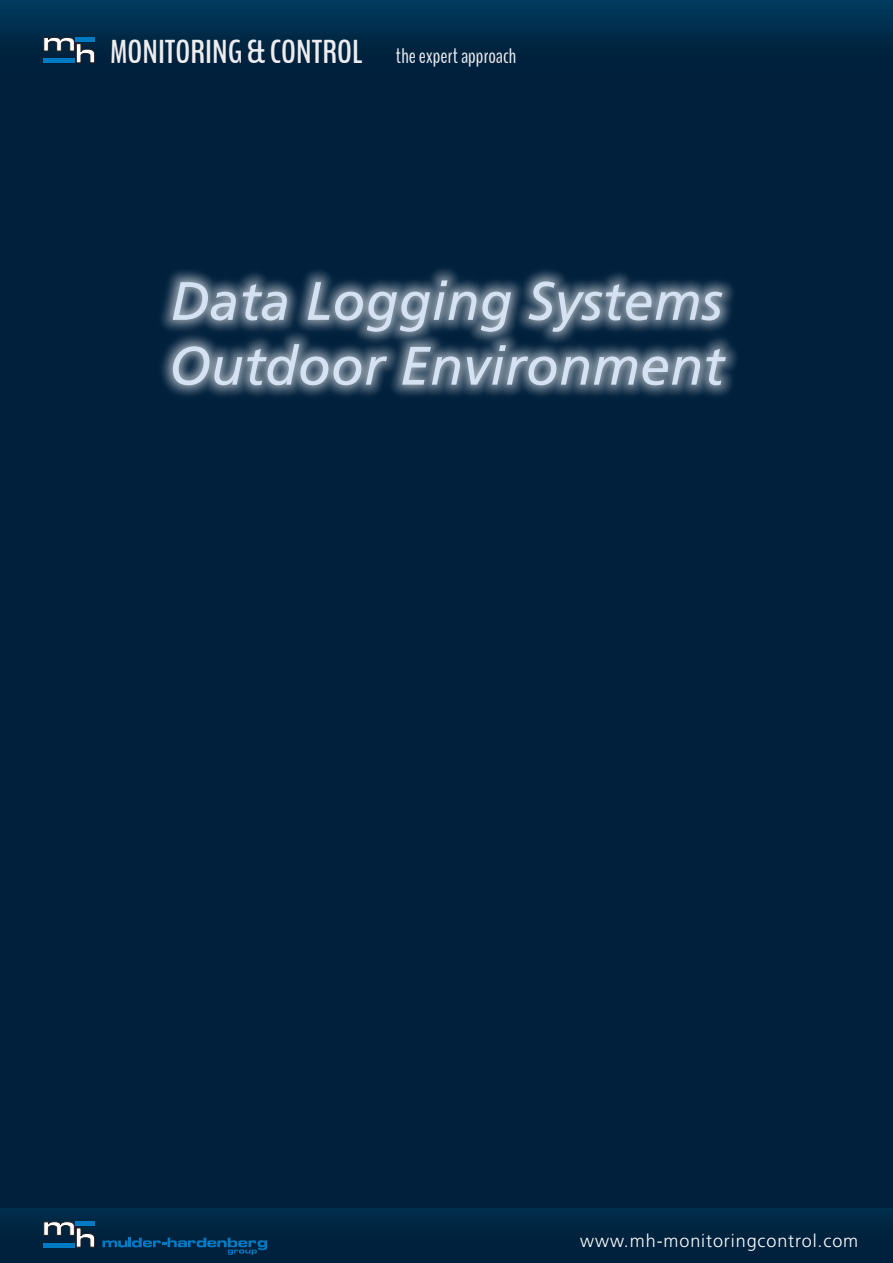
<style>
.page{position:relative;width:893px;height:1263px;background:#fff}
.page>*{position:absolute;margin:0;border:0;box-sizing:border-box;transform-origin:0 0}
.t1{font:italic 54px/64.8px "Frutiger";color:#d4e2f3}
.t2{font:700 33px "Bench Nine";color:#edecee}
.t3{font:300 18px "Frutiger";letter-spacing:.05em;color:#fff}
.s1{font-weight:400;font-size:21px}
</style>
<div class="page">
<img style="left:0;top:0;width:893px;height:71px">
<img style="left:0;top:1208px;width:893px;height:55px">
<svg style="left:43px;top:1221px;width:52px;height:26px"></svg>
<hr style="left:43px;top:1243px;width:32px;height:4px;background:#007ac2">
<div style="left:76px;top:1221px;width:19px;height:5px;background:#007ac2"></div>
<svg style="left:103px;top:1237px;width:164px;height:18px;background:#003961"></svg>
<svg style="left:43px;top:37px;width:52px;height:26px"></svg>
<hr style="left:43px;top:59px;width:32px;height:4px;background:#007ac2">
<hr style="left:76px;top:37px;width:19px;height:4px;background:#007ac2">
<div style="left:0;top:71px;width:893px;height:1137px;background:#01203c"></div>
<div style="left:159px;top:267px;width:579px;height:130px;background:#fff;opacity:.43"></div>
<p class="t2" style="left:110px;top:30px;width:407px">MONITORING &amp; CONTROL <span class="s1">the expert approach</span></p>
<p class="t1" style="left:169px;top:268px;width:557px">Data Logging Systems<br>Outdoor Environment</p>
<p class="t3" style="left:580px;top:1231px;width:280px">www.mh-monitoringcontrol.com</p>
</div>
